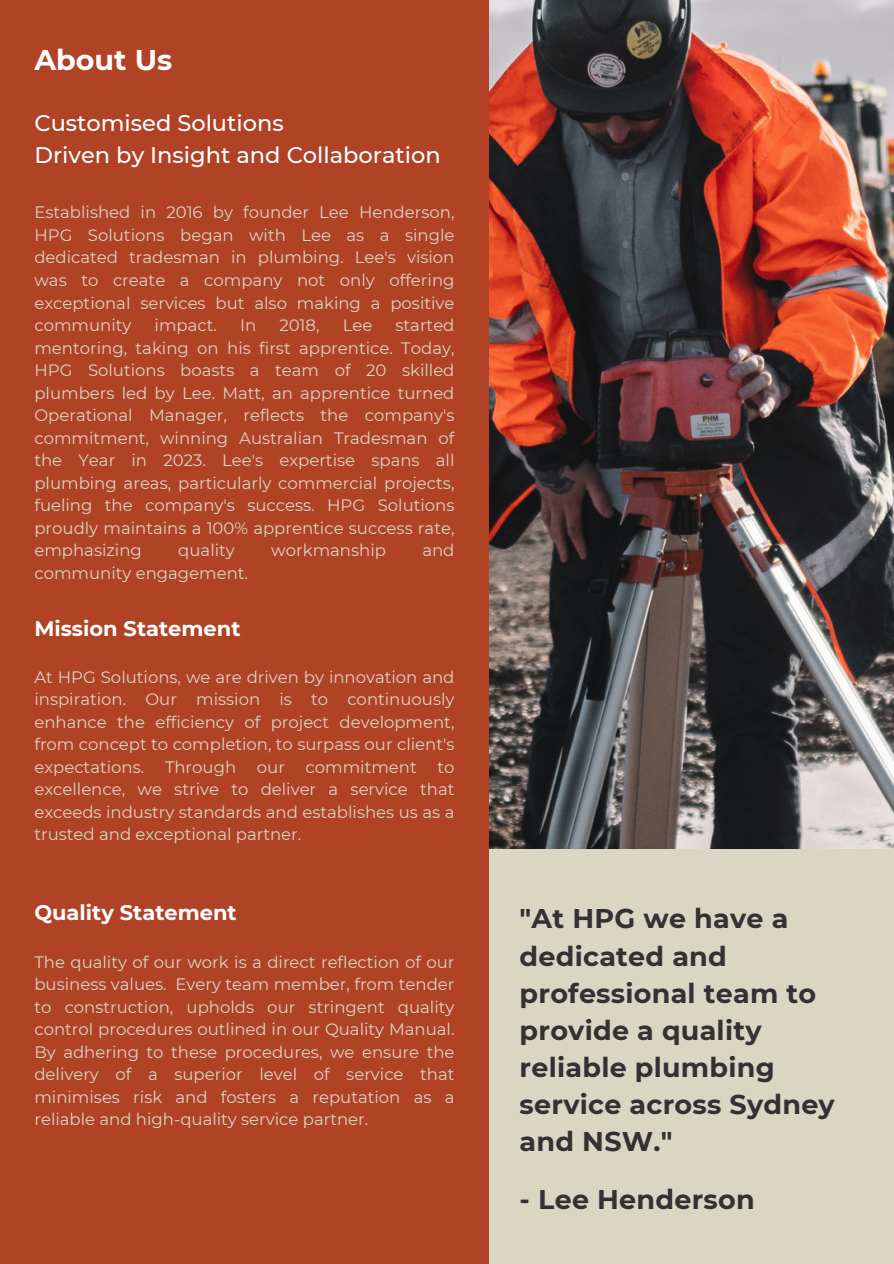
<style>
.page{position:relative;width:894px;height:1264px;background:#fff}
.page>*{position:absolute;margin:0;border:0;box-sizing:border-box;transform-origin:0 0}
.t1{font:700 28.5px "Montserrat";color:#fff}
.t2{font:700 27px/37.2px "Montserrat";letter-spacing:.01em;color:#333132}
.t3{font:500 22.5px/31.5px "Montserrat";color:#fff}
.t4{font:700 21px "Montserrat";color:#fff}
.t5{font:16.5px/22.5px "Montserrat";color:#d9d6c4;text-align:justify}
</style>
<div class="page">
<div style="left:0;top:0;width:893px;height:1263px;background:#d9d6c4"></div>
<img style="left:489px;top:0;width:404px;height:848px">
<div style="left:0;top:0;width:489px;height:1263px;background:#b04226"></div>
<p class="t1" style="left:34px;top:42px;width:139px">About Us</p>
<p class="t3" style="left:34px;top:107px;width:408px">Customised Solutions<br>Driven by Insight and Collaboration</p>
<h2 class="t5" style="left:34px;top:201px;width:421px">Established in 2016 by founder Lee Henderson, HPG Solutions began with Lee as a single dedicated tradesman in plumbing. Lee's vision was to create a company not only offering exceptional services but also making a positive community</h2>
<h2 class="t5" style="left:34px;top:314px;width:421px;text-indent:361px">started mentoring, taking on his first apprentice. Today, HPG Solutions boasts a team of 20 skilled plumbers led by Lee. Matt, an apprentice turned Operational Manager, reflects the company's commitment, winning Australian Tradesman of the Year in 2023. Lee's expertise spans all plumbing areas, particularly commercial projects, fueling the company's success. HPG Solutions proudly maintains a 100% apprentice success rate, emphasizing</h2>
<h2 class="t5" style="left:154px;top:314px;width:64px">impact.</h2>
<h2 class="t5" style="left:240px;top:314px;width:18px">In</h2>
<h2 class="t5" style="left:279px;top:314px;width:42px">2018,</h2>
<h2 class="t5" style="left:342px;top:314px;width:31px">Lee</h2>
<h2 class="t5" style="left:178px;top:539px;width:58px">quality</h2>
<h2 class="t5" style="left:271px;top:539px;width:116px">workmanship</h2>
<h2 class="t5" style="left:422px;top:539px;width:34px">and</h2>
<h2 class="t5" style="left:34px;top:561px;width:215px">community engagement.</h2>
<h1 class="t4" style="left:34px;top:615px;width:207px">Mission Statement</h1>
<h2 class="t5" style="left:34px;top:665px;width:421px">At HPG Solutions, we are driven by innovation and inspiration. Our mission is to continuously enhance the efficiency of project development, from concept to completion, to surpass our client's expectations.</h2>
<h2 class="t5" style="left:165px;top:755px;width:73px">Through</h2>
<h2 class="t5" style="left:257px;top:755px;width:30px">our</h2>
<h2 class="t5" style="left:305px;top:755px;width:113px">commitment</h2>
<h2 class="t5" style="left:34px;top:755px;width:421px;text-indent:403px">to excellence, we strive to deliver a service that exceeds industry standards and establishes us as a trusted and exceptional partner.</h2>
<h2 class="t4" style="left:34px;top:900px;width:204px">Quality Statement</h2>
<p class="t5" style="left:34px;top:950px;width:421px">The quality of our work is a direct reflection of our business values. Every team member, from tender to construction, upholds our stringent quality control procedures outlined in our Quality Manual.<br>By adhering to these procedures, we ensure the delivery of a superior level of service that minimises risk and fosters a reputation as a reliable and high-quality service partner.</p>
<h1 class="t2" style="left:519px;top:900px;width:316px">"At HPG we have a dedicated and professional team to provide a quality reliable plumbing service across Sydney and NSW."</h1>
<h1 class="t2" style="left:519px;top:1180px;width:237px">- Lee Henderson</h1>
</div>
